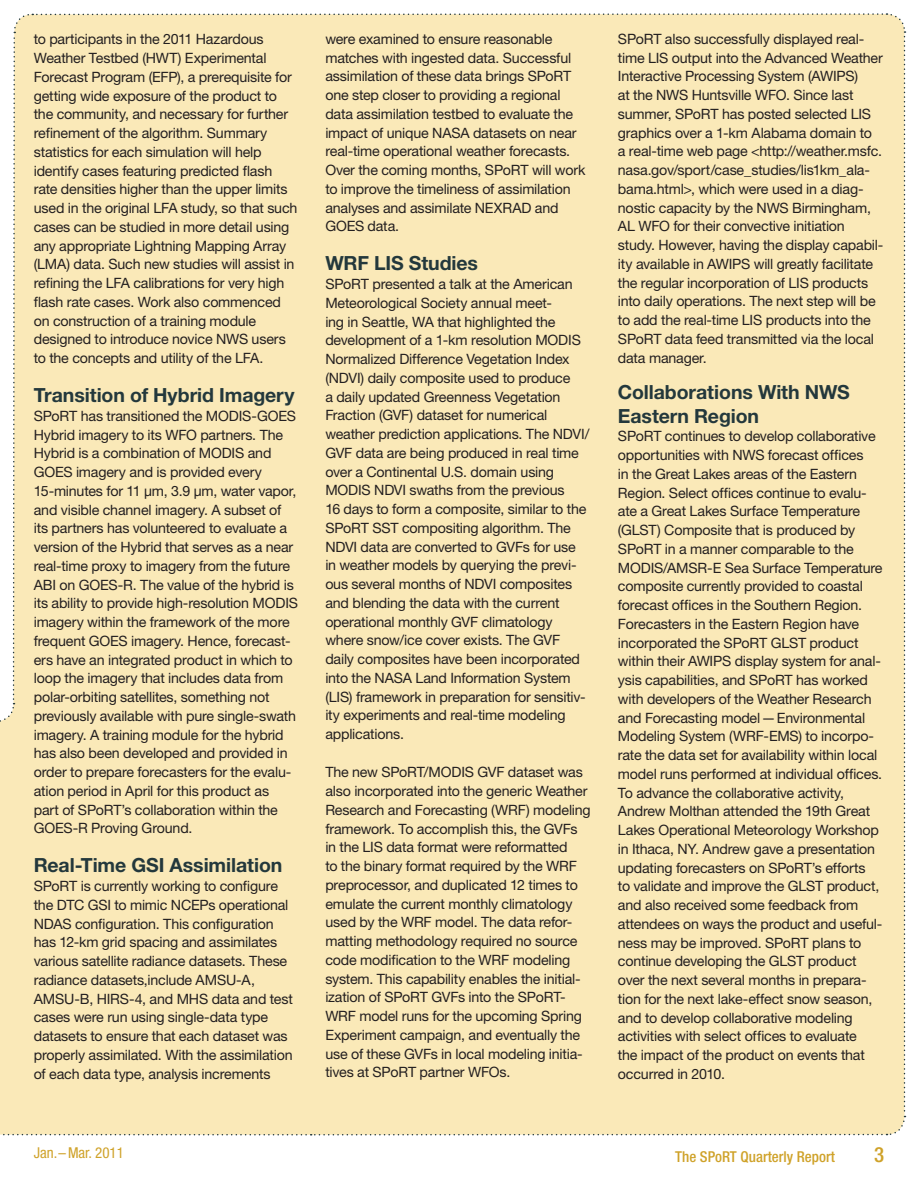
<style>
.page{position:relative;width:918px;height:1188px;background:#fff}
.page>*{position:absolute;margin:0;border:0;box-sizing:border-box;transform-origin:0 0}
.captions{font:500 condensed 21px "Helvetica Neue LT Std";color:#cfa229}
.Small_Headers{font:700 19.5px "Helvetica Neue LT Std";letter-spacing:-.005em;color:#23383c}
.Small_Headers_16pt_l{font:700 19.5px/24px "Helvetica Neue LT Std";letter-spacing:-.005em;color:#23383c}
.captions-2{font:500 condensed 15px "Helvetica Neue LT Std";color:#cfa229}
.t1{font:condensed 15px "Helvetica Neue LT Std";color:#cfa229}
.body_copy_2{font:14.25px/18.8px "Helvetica Neue LT Std";letter-spacing:-.015em;color:#231f20}
</style>
<div class="page">
<div style="left:0;top:13px;width:906px;height:1123px;background:#fae9b8"></div>
<p class="body_copy_2" style="left:34px;top:30px;width:265px">to participants in the 2011 Hazardous Weather Testbed (HWT) Experimental Forecast Program (EFP), a prerequisite for getting wide exposure of the product to the community, and necessary for further refinement of the algorithm. Summary statistics for each simulation will help identify cases featuring predicted flash rate densities higher than the upper limits used in the original LFA study, so that such cases can be studied in more detail using any appropriate Lightning Mapping Array (LMA) data. Such new studies will assist in refining the LFA calibrations for very high flash rate cases. Work also commenced on construction of a training module designed to introduce novice NWS users to the concepts and utility of the LFA.</p>
<p class="Small_Headers" style="left:34px;top:383px;width:262px">Transition of Hybrid Imagery</p>
<p class="body_copy_2" style="left:34px;top:406px;width:266px">SPoRT has transitioned the MODIS-GOES Hybrid imagery to its WFO partners. The Hybrid is a combination of MODIS and GOES imagery and is provided every 15-minutes for 11 µm, 3.9 µm, water vapor, and visible channel imagery. A subset of its partners has volunteered to evaluate a version of the Hybrid that serves as a near real-time proxy to imagery from the future ABI on GOES-R. The value of the hybrid is its ability to provide high-resolution MODIS imagery within the framework of the more frequent GOES imagery. Hence, forecast&shy;ers have an integrated product in which to loop the imagery that includes data from polar-orbiting satellites, something not previously available with pure single-swath imagery. A training module for the hybrid has also been developed and provided in order to prepare forecasters for the evalu&shy;ation period in April for this product as<br>part of SPoRT’s collaboration within the GOES-R Proving Ground.</p>
<p class="Small_Headers" style="left:34px;top:853px;width:250px">Real-Time GSI Assimilation</p>
<p class="body_copy_2" style="left:34px;top:876px;width:261px">SPoRT is currently working to configure the DTC GSI to mimic NCEPs operational NDAS configuration. This configuration has 12-km grid spacing and assimilates various satellite radiance datasets. These radiance datasets,include AMSU-A, AMSU-B, HIRS-4, and MHS data and test cases were run using single-data type datasets to ensure that each dataset was properly assimilated. With the assimilation of each data type, analysis increments</p>
<p class="body_copy_2" style="left:325px;top:29px;width:262px">were examined to ensure reasonable matches with ingested data. Successful assimilation of these data brings SPoRT one step closer to providing a regional data assimilation testbed to evaluate the impact of unique NASA datasets on near real-time operational weather forecasts.<br>Over the coming months, SPoRT will work to improve the timeliness of assimilation analyses and assimilate NEXRAD and GOES data.</p>
<p class="Small_Headers" style="left:325px;top:251px;width:154px">WRF LIS Studies</p>
<p class="body_copy_2" style="left:325px;top:275px;width:266px">SPoRT presented a talk at the American Meteorological Society annual meet-<br>ing in Seattle, WA that highlighted the development of a 1-km resolution MODIS Normalized Difference Vegetation Index (NDVI) daily composite used to produce<br>a daily updated Greenness Vegetation Fraction (GVF) dataset for numerical weather prediction applications. The NDVI/ GVF data are being produced in real time over a Continental U.S. domain using MODIS NDVI swaths from the previous<br>16 days to form a composite, similar to the SPoRT SST compositing algorithm. The NDVI data are converted to GVFs for use in weather models by querying the previ&shy;ous several months of NDVI composites and blending the data with the current operational monthly GVF climatology where snow/ice cover exists. The GVF daily composites have been incorporated into the NASA Land Information System (LIS) framework in preparation for sensitiv&shy;ity experiments and real-time modeling applications.</p>
<p class="body_copy_2" style="left:325px;top:763px;width:267px">The new SPoRT/MODIS GVF dataset was also incorporated into the generic Weather Research and Forecasting (WRF) modeling framework. To accomplish this, the GVFs in the LIS data format were reformatted<br>to the binary format required by the WRF preprocessor, and duplicated 12 times to emulate the current monthly climatology used by the WRF model. The data refor&shy;matting methodology required no source code modification to the WRF modeling system. This capability enables the initial&shy;ization of SPoRT GVFs into the SPoRT-WRF model runs for the upcoming Spring Experiment campaign, and eventually the use of these GVFs in local modeling initia&shy;tives at SPoRT partner WFOs.</p>
<p class="body_copy_2" style="left:618px;top:29px;width:267px">SPoRT also successfully displayed real&shy;time LIS output into the Advanced Weather Interactive Processing System (AWIPS)<br>at the NWS Huntsville WFO. Since last summer, SPoRT has posted selected LIS graphics over a 1-km Alabama domain to<br>a real-time web page &lt;http://weather.msfc. nasa.gov/sport/case_studies/lis1km_ala&shy;bama.html&gt;, which were used in a diag&shy;nostic capacity by the NWS Birmingham, AL WFO for their convective initiation study. However, having the display capabil&shy;ity available in AWIPS will greatly facilitate the regular incorporation of LIS products into daily operations. The next step will be to add the real-time LIS products into the SPoRT data feed transmitted via the local data manager.</p>
<p class="Small_Headers_16pt_l" style="left:618px;top:379px;width:233px">Collaborations With NWS<br>Eastern Region</p>
<p class="body_copy_2" style="left:618px;top:427px;width:266px">SPoRT continues to develop collaborative opportunities with NWS forecast offices<br>in the Great Lakes areas of the Eastern Region. Select offices continue to evalu&shy;ate a Great Lakes Surface Temperature (GLST) Composite that is produced by SPoRT in a manner comparable to the MODIS/AMSR-E Sea Surface Temperature composite currently provided to coastal forecast offices in the Southern Region.<br>Forecasters in the Eastern Region have incorporated the SPoRT GLST product within their AWIPS display system for anal&shy;ysis capabilities, and SPoRT has worked with developers of the Weather Research and Forecasting model—Environmental Modeling System (WRF-EMS) to incorpo&shy;rate the data set for availability within local model runs performed at individual offices.<br>To advance the collaborative activity, Andrew Molthan attended the 19th Great Lakes Operational Meteorology Workshop in Ithaca, NY. Andrew gave a presentation updating forecasters on SPoRT’s efforts<br>to validate and improve the GLST product, and also received some feedback from attendees on ways the product and useful&shy;ness may be improved. SPoRT plans to continue developing the GLST product over the next several months in prepara&shy;tion for the next lake-effect snow season, and to develop collaborative modeling activities with select offices to evaluate<br>the impact of the product on events that occurred in 2010.</p>
<p class="t1" style="left:34px;top:1144px;width:92px">Jan.–Mar. 2011</p>
<p class="captions-2" style="left:675px;top:1148px;width:161px">The SPoRT Quarterly Report</p>
<p class="captions" style="left:874px;top:1143px;width:12px">3</p>
</div>
